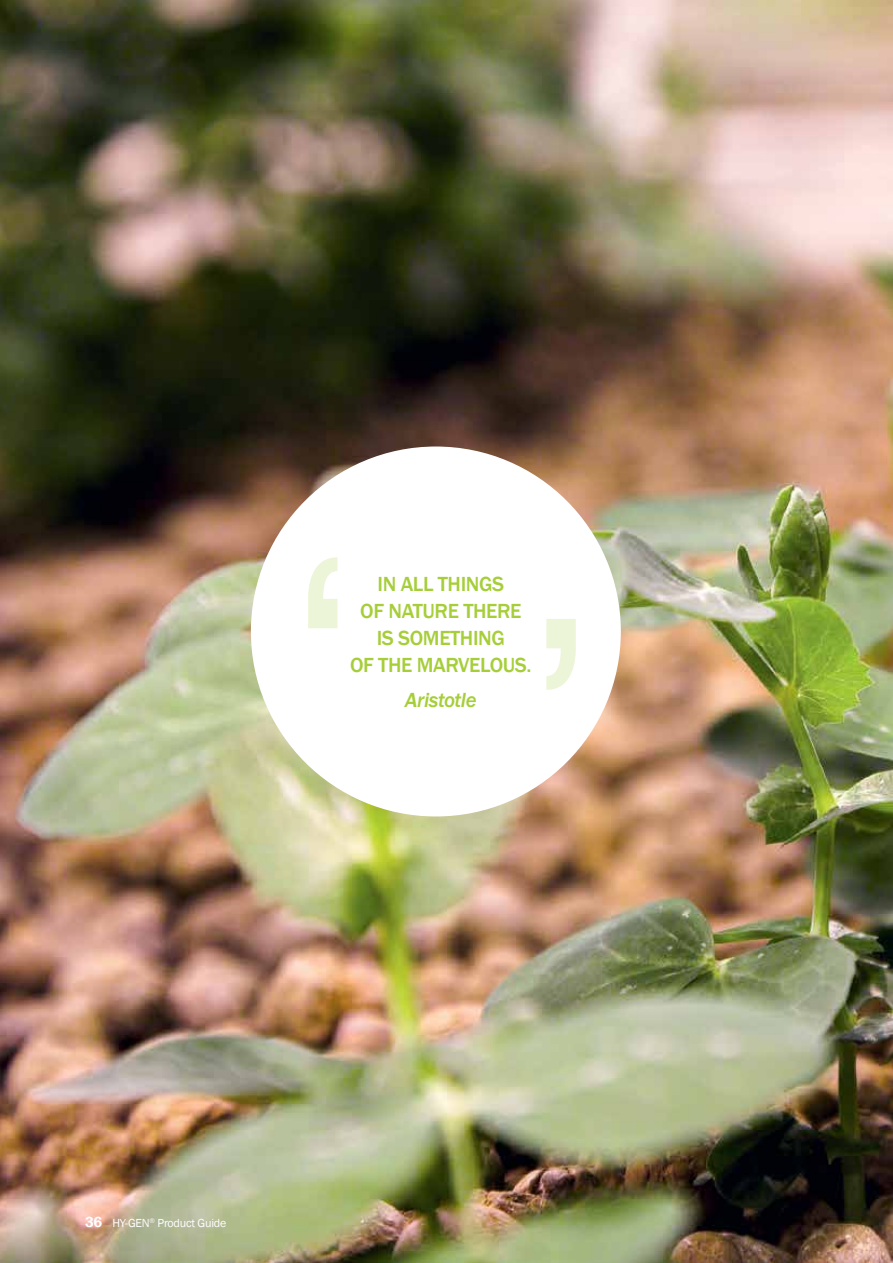
<style>
.page{position:relative;width:893px;height:1263px;background:#fff}
.page>*{position:absolute;margin:0;border:0;box-sizing:border-box;transform-origin:0 0}
.t1{font:500 21px/27px "Franklin Gothic";letter-spacing:-.02em;color:#a6ce39;text-align:center}
.t2{font:italic 500 21px "Franklin Gothic";letter-spacing:-.02em;color:#a6ce39}
.t3{font:12px "Franklin Gothic";letter-spacing:-.02em;color:#fff}
.s1{font-weight:600;font-size:15px}
</style>
<div class="page">
<img style="left:0;top:0;width:893px;height:1263px">
<div style="left:251px;top:446px;width:370px;height:370px;background:#fff;border-radius:50%"></div>
<svg style="left:308px;top:557px;width:29px;height:71px"></svg>
<svg style="left:546px;top:619px;width:30px;height:71px"></svg>
<p class="t1" style="left:350px;top:571px;width:183px">IN ALL THINGS<br>OF NATURE THERE<br>IS SOMETHING<br>OF THE MARVELOUS.</p>
<p class="t2" style="left:405px;top:687px;width:73px">Aristotle</p>
<p class="t3" style="left:85px;top:1215px;width:143px"><span class="s1">36</span> HY-GEN<sup>®</sup> Product Guide</p>
</div>
